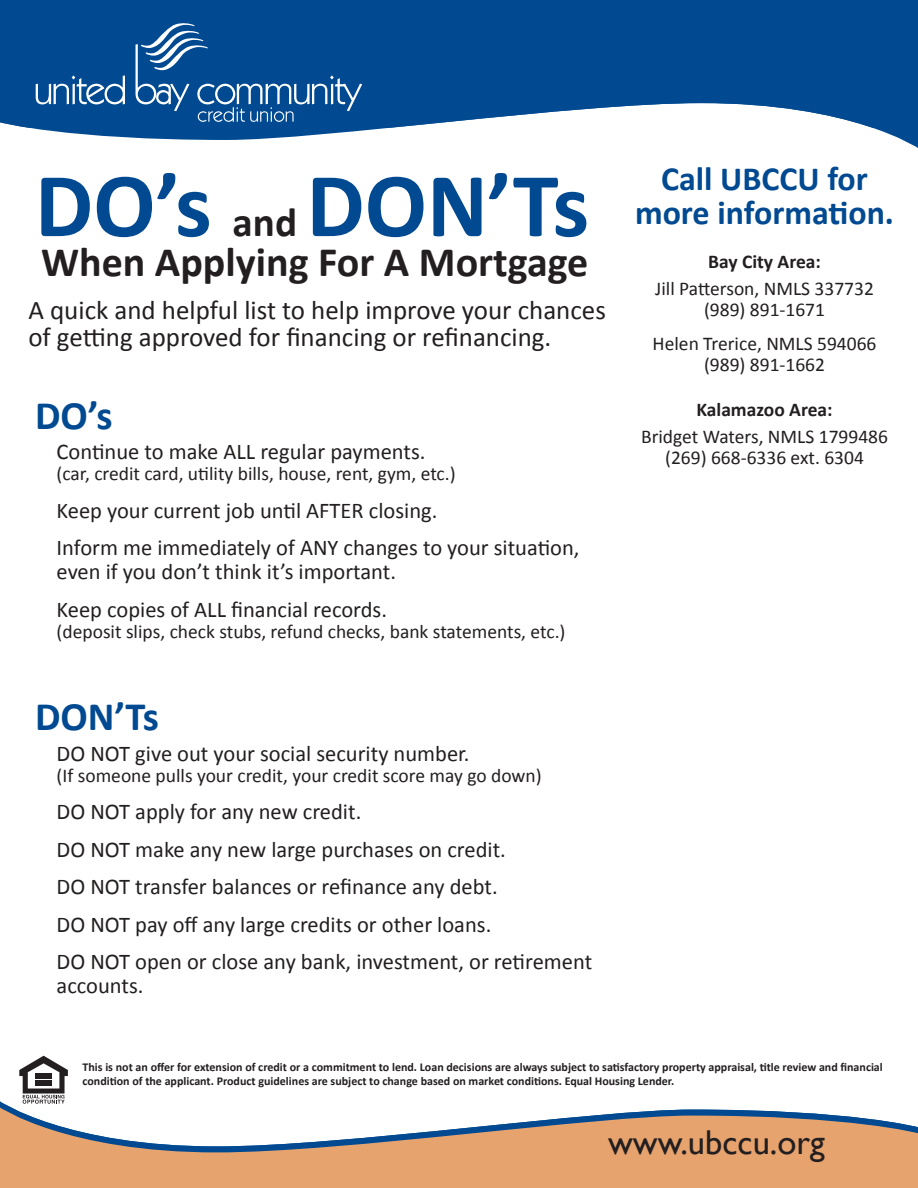
<style>
.page{position:relative;width:918px;height:1188px;background:#fff}
.page>*{position:absolute;margin:0;border:0;box-sizing:border-box;transform-origin:0 0}
.t1{font:700 92.25px "Calibri";color:#014a91}
.t2{font:700 42px "Calibri";color:#231f20}
.t3{font:700 41.25px "Calibri";color:#231f20}
.t4{font:700 40.5px "Calibri";color:#014a91}
.t5{font:34.5px "Gill Sans";color:#231f20}
.t6{font:700 34.05px/34px "Calibri";color:#014a91;text-align:center}
.t7{font:27px/27px "Calibri";color:#231f20}
.t8{font:22.5px/37.5px "Calibri";color:#231f20}
.t9{font:19.5px/21px "Calibri";color:#231f20;text-align:center}
.t10{font:700 19.5px "Calibri";color:#231f20}
.t11{font:700 12px/13.5px "Calibri";color:#231f20}
</style>
<div class="page">
<svg style="left:0;top:1107px;width:918px;height:81px;fill:#e6a36e"></svg>
<svg style="left:31px;top:128px;width:887px;height:20px"></svg>
<svg style="left:0;top:0;width:918px;height:128px;background:#155899"></svg>
<svg style="left:36px;top:75px;width:89px;height:29px"></svg>
<svg style="left:136px;top:22px;width:226px;height:100px;background:#1c5d9d"></svg>
<svg style="left:19px;top:1056px;width:49px;height:48px"></svg>
<h1 class="t1" style="left:35px;top:147px;width:178px">DO’s</h1>
<h3 class="t3" style="left:233px;top:196px;width:66px">and</h3>
<h1 class="t1" style="left:307px;top:147px;width:284px">DON’Ts</h1>
<h2 class="t2" style="left:41px;top:235px;width:549px">When Applying For A Mortgage</h2>
<p class="t7" style="left:28px;top:297px;width:579px">A quick and helpful list to help improve your chances of getting approved for financing or refinancing.</p>
<h3 class="t4" style="left:35px;top:390px;width:79px">DO’s</h3>
<p class="t8" style="left:57px;top:433px;width:370px">Continue to make ALL regular payments.</p>
<p class="t9" style="left:57px;top:464px;width:401px">(car, credit card, utility bills, house, rent, gym, etc.)</p>
<p class="t8" style="left:57px;top:492px;width:524px">Keep your current job until AFTER closing.<br>Inform me immediately of ANY changes to your situation,</p>
<p class="t8" style="left:57px;top:553px;width:341px">even if you don’t think it’s important.<br>Keep copies of ALL financial records.</p>
<p class="t9" style="left:57px;top:621px;width:510px">(deposit slips, check stubs, refund checks, bank statements, etc.)</p>
<h3 class="t4" style="left:35px;top:691px;width:126px">DON’Ts</h3>
<p class="t8" style="left:57px;top:735px;width:414px">DO NOT give out your social security number.</p>
<p class="t9" style="left:57px;top:765px;width:487px">(If someone pulls your credit, your credit score may go down)</p>
<p class="t8" style="left:57px;top:793px;width:537px">DO NOT apply for any new credit.<br>DO NOT make any new large purchases on credit.<br>DO NOT transfer balances or refinance any debt.<br>DO NOT pay off any large credits or other loans.<br>DO NOT open or close any bank, investment, or retirement</p>
<p class="t8" style="left:57px;top:967px;width:88px">accounts.</p>
<h3 class="t6" style="left:635px;top:162px;width:261px">Call UBCCU for more information.</h3>
<p class="t10" style="left:708px;top:249px;width:114px">Bay City Area:</p>
<p class="t9" style="left:655px;top:278px;width:220px">Jill Patterson, NMLS 337732 (989) 891-1671</p>
<p class="t9" style="left:653px;top:333px;width:225px">Helen Trerice, NMLS 594066 (989) 891-1662</p>
<p class="t10" style="left:697px;top:397px;width:138px">Kalamazoo Area:</p>
<p class="t9" style="left:641px;top:426px;width:248px">Bridget Waters, NMLS 1799486 (269) 668-6336 ext. 6304</p>
<p class="t11" style="left:83px;top:1060px;width:802px">This is not an offer for extension of credit or a commitment to lend. Loan decisions are always subject to satisfactory property appraisal, title review and financial condition of the applicant. Product guidelines are subject to change based on market conditions. Equal Housing Lender.</p>
<h3 class="t5" style="left:608px;top:1123px;width:218px">www.ubccu.org</h3>
</div>
